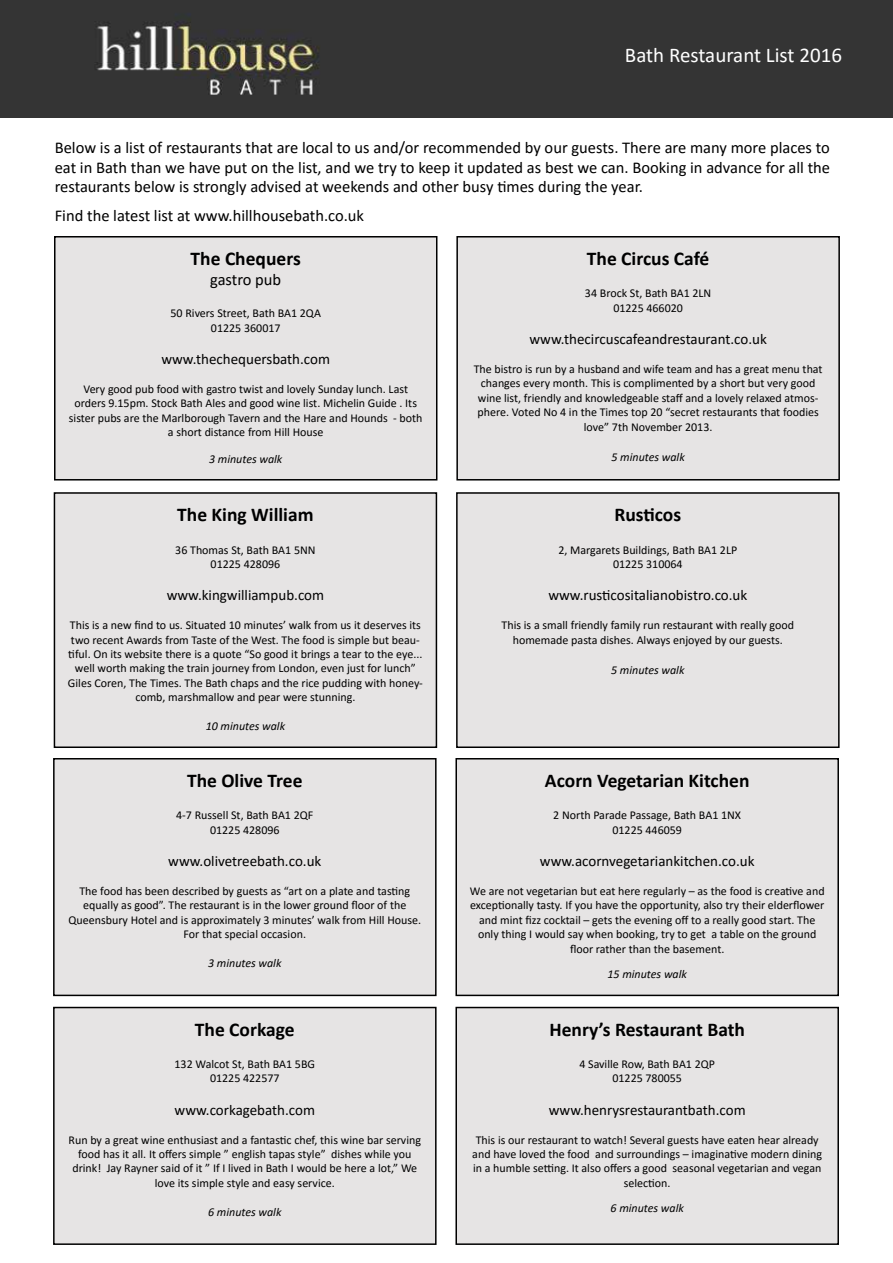
<style>
.page{position:relative;width:893px;height:1263px;background:#fff}
.page>*{position:absolute;margin:0;border:0;box-sizing:border-box;transform-origin:0 0}
.t1{font:21px "Calibri";color:#fff}
.t2{font:700 19.5px "Calibri";color:#000}
.t3{font:16.5px/19.8px "Calibri";color:#000;text-align:justify}
.t4{font:15px "Calibri";color:#000}
.t5{font:12px/14.4px "Calibri";color:#000;text-align:center}
.t6{font:italic 12px "Calibri";color:#000}
</style>
<div class="page">
<div style="left:0;top:0;width:893px;height:118px;background:#343434"></div>
<div style="left:55px;top:237px;width:382px;height:243px;background:#e6e4e4"></div>
<div style="left:54px;top:236px;width:383px;height:244px;border:2px solid #000"></div>
<div style="left:457px;top:237px;width:382px;height:243px;background:#e6e4e4"></div>
<div style="left:456px;top:236px;width:384px;height:244px;border:2px solid #000"></div>
<div style="left:54px;top:493px;width:382px;height:254px;background:#e6e4e4"></div>
<div style="left:54px;top:492px;width:383px;height:256px;border:2px solid #000"></div>
<div style="left:457px;top:493px;width:382px;height:254px;background:#e6e4e4"></div>
<div style="left:456px;top:492px;width:384px;height:256px;border:2px solid #000"></div>
<div style="left:54px;top:759px;width:382px;height:236px;background:#e6e4e4"></div>
<div style="left:53px;top:758px;width:384px;height:238px;border:2px solid #000"></div>
<div style="left:456px;top:759px;width:382px;height:236px;background:#e6e4e4"></div>
<div style="left:455px;top:758px;width:384px;height:238px;border:2px solid #000"></div>
<div style="left:54px;top:1007px;width:382px;height:237px;background:#e6e4e4"></div>
<div style="left:53px;top:1007px;width:384px;height:238px;border:2px solid #000"></div>
<div style="left:456px;top:1007px;width:382px;height:237px;background:#e6e4e4"></div>
<div style="left:455px;top:1007px;width:384px;height:238px;border:2px solid #000"></div>
<h1 class="t1" style="left:625px;top:40px;width:218px">Bath Restaurant List 2016</h1>
<p class="t3" style="left:55px;top:137px;width:777px">Below is a list of restaurants that are local to us and/or recommended by our guests. There are many more places to eat in Bath than we have put on the list, and we try to keep it updated as best we can. Booking in advance for all the restaurants below is strongly advised at weekends and other busy times during the year.</p>
<h3 class="t3" style="left:55px;top:205px;width:311px">Find the latest list at www.hillhousebath.co.uk</h3>
<h2 class="t2" style="left:191px;top:245px;width:112px">The Chequers</h2>
<h3 class="t3" style="left:210px;top:269px;width:73px">gastro pub</h3>
<p class="t5" style="left:171px;top:306px;width:152px">50 Rivers Street, Bath BA1 2QA<br>01225 360017</p>
<p class="t4" style="left:161px;top:348px;width:170px">www.thechequersbath.com</p>
<p class="t5" style="left:69px;top:381px;width:355px">Very good pub food with gastro twist and lovely Sunday lunch. Last orders 9.15pm. Stock Bath Ales and good wine list. Michelin Guide . Its sister pubs are the Marlborough Tavern and the Hare and Hounds - both a short distance from Hill House</p>
<p class="t6" style="left:209px;top:451px;width:75px">3 minutes walk</p>
<h2 class="t2" style="left:587px;top:245px;width:124px">The Circus Café</h2>
<p class="t5" style="left:585px;top:286px;width:128px">34 Brock St, Bath BA1 2LN<br>01225 466020</p>
<p class="t4" style="left:529px;top:329px;width:239px">www.thecircuscafeandrestaurant.co.uk</p>
<p class="t5" style="left:474px;top:361px;width:350px">The bistro is run by a husband and wife team and has a great menu that changes every month. This is complimented by a short but very good wine list, friendly and knowledgeable staff and a lovely relaxed atmos&shy;phere. Voted No 4 in the Times top 20 “secret restaurants that foodies love” 7th November 2013.</p>
<p class="t6" style="left:611px;top:449px;width:75px">5 minutes walk</p>
<h2 class="t2" style="left:177px;top:501px;width:138px">The King William</h2>
<p class="t5" style="left:175px;top:542px;width:142px">36 Thomas St, Bath BA1 5NN<br>01225 428096</p>
<p class="t4" style="left:167px;top:585px;width:159px">www.kingwilliampub.com</p>
<p class="t5" style="left:68px;top:618px;width:356px">This is a new find to us. Situated 10 minutes’ walk from us it deserves its two recent Awards from Taste of the West. The food is simple but beau&shy;tiful. On its website there is a quote “So good it brings a tear to the eye... well worth making the train journey from London, even just for lunch” Giles Coren, The Times. The Bath chaps and the rice pudding with honey&shy;comb, marshmallow and pear were stunning.</p>
<p class="t6" style="left:206px;top:718px;width:81px">10 minutes walk</p>
<h2 class="t2" style="left:187px;top:767px;width:117px">The Olive Tree</h2>
<p class="t5" style="left:176px;top:808px;width:139px">4-7 Russell St, Bath BA1 2QF<br>01225 428096</p>
<p class="t4" style="left:168px;top:851px;width:155px">www.olivetreebath.co.uk</p>
<p class="t5" style="left:68px;top:883px;width:354px">The food has been described by guests as “art on a plate and tasting equally as good”. The restaurant is in the lower ground floor of the Queensbury Hotel and is approximately 3 minutes’ walk from Hill House.<br>For that special occasion.</p>
<p class="t6" style="left:208px;top:954px;width:75px">3 minutes walk</p>
<h2 class="t2" style="left:195px;top:1015px;width:101px">The Corkage</h2>
<p class="t5" style="left:175px;top:1056px;width:142px">132 Walcot St, Bath BA1 5BG<br>01225 422577</p>
<p class="t4" style="left:175px;top:1099px;width:142px">www.corkagebath.com</p>
<p class="t5" style="left:69px;top:1132px;width:354px">Run by a great wine enthusiast and a fantastic chef, this wine bar serving food has it all. It offers simple ” english tapas style” dishes while you drink! Jay Rayner said of it ” If I lived in Bath I would be here a lot,” We love its simple style and easy service.</p>
<p class="t6" style="left:208px;top:1203px;width:75px">6 minutes walk</p>
<h2 class="t2" style="left:614px;top:501px;width:68px">Rusticos</h2>
<p class="t5" style="left:558px;top:542px;width:180px">2, Margarets Buildings, Bath BA1 2LP<br>01225 310064</p>
<p class="t4" style="left:548px;top:585px;width:200px">www.rusticositalianobistro.co.uk</p>
<p class="t5" style="left:502px;top:618px;width:294px">This is a small friendly family run restaurant with really good homemade pasta dishes. Always enjoyed by our guests.</p>
<p class="t6" style="left:611px;top:662px;width:75px">5 minutes walk</p>
<h2 class="t2" style="left:545px;top:767px;width:206px">Acorn Vegetarian Kitchen</h2>
<p class="t5" style="left:553px;top:808px;width:189px">2 North Parade Passage, Bath BA1 1NX<br>01225 446059</p>
<p class="t4" style="left:540px;top:851px;width:216px">www.acornvegetariankitchen.co.uk</p>
<p class="t5" style="left:470px;top:883px;width:356px">We are not vegetarian but eat here regularly – as the food is creative and exceptionally tasty. If you have the opportunity, also try their elderflower and mint fizz cocktail – gets the evening off to a really good start. The only thing I would say when booking, try to get a table on the ground floor rather than the basement.</p>
<p class="t6" style="left:607px;top:965px;width:81px">15 minutes walk</p>
<h2 class="t2" style="left:549px;top:1015px;width:197px">Henry’s Restaurant Bath</h2>
<p class="t5" style="left:579px;top:1056px;width:137px">4 Saville Row, Bath BA1 2QP<br>01225 780055</p>
<p class="t4" style="left:549px;top:1099px;width:198px">www.henrysrestaurantbath.com</p>
<p class="t5" style="left:472px;top:1132px;width:351px">This is our restaurant to watch! Several guests have eaten hear already and have loved the food and surroundings – imaginative modern dining in a humble setting. It also offers a good seasonal vegetarian and vegan selection.</p>
<p class="t6" style="left:611px;top:1200px;width:75px">6 minutes walk</p>
</div>
